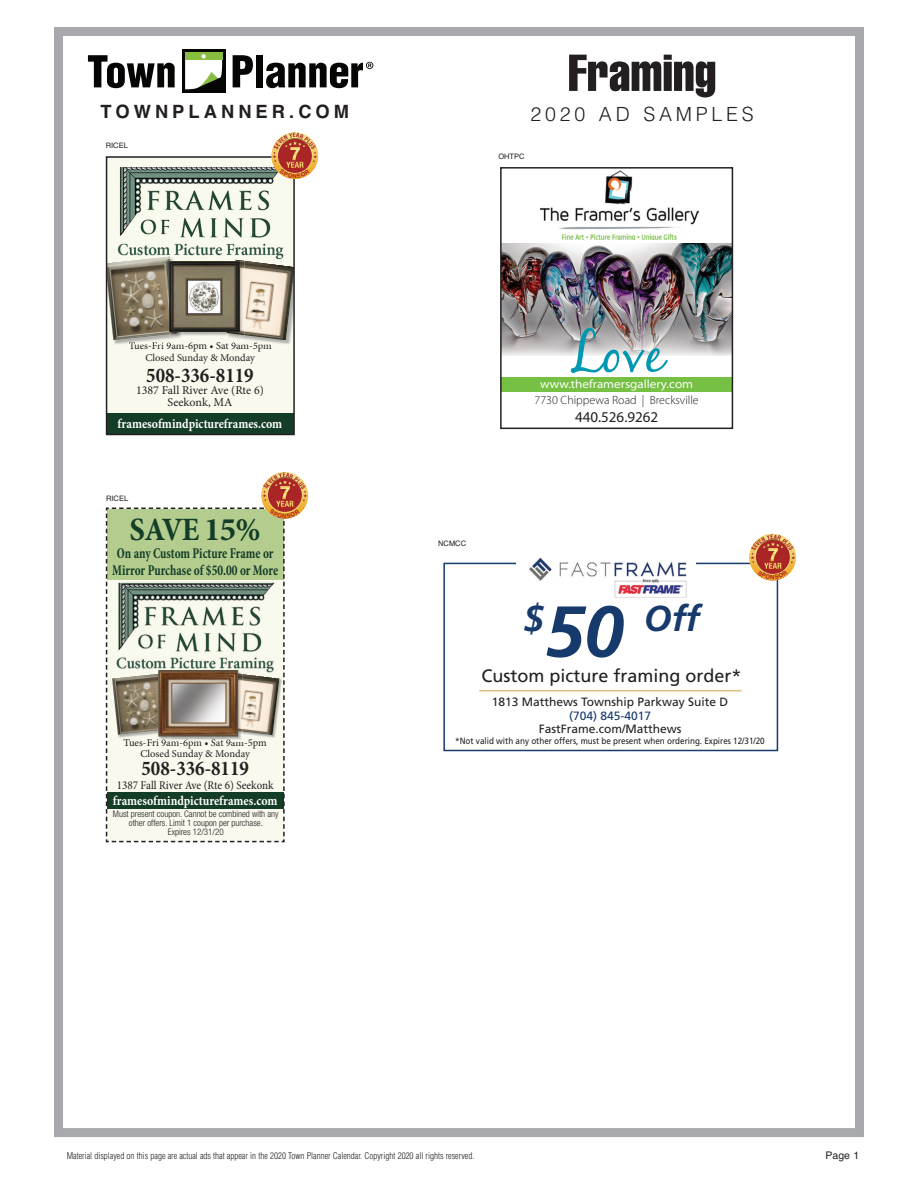
<style>
.page{position:relative;width:918px;height:1188px;background:#fff}
.page>*{position:absolute;margin:0;border:0;box-sizing:border-box;transform-origin:0 0}
.t1{font:57px "Black Jack";color:#0098b1}
.t2{font:extra-condensed 51px "Helvetica";color:#231f20}
.t3{font:italic 700 36px "Frutiger";color:#163a6c}
.t4{font:700 condensed 33px "Minion Pro";color:#143d28}
.t5{font:700 21px "Minion Pro";color:#231f20;scale:.9 1}
.t6{font:300 19.5px "Helvetica";letter-spacing:.195em;color:#231f20}
.t7{font:700 18.3px "Helvetica";letter-spacing:.22em;color:#231f20}
.t8{font:18px "Frutiger";color:#231f20}
.t9{font:700 condensed 15px/16.5px "Minion Pro";letter-spacing:-.005em;color:#143d28;text-align:center;scale:.82 1}
.t10{font:15px "Myriad Pro";color:#231f20}
.t11{font:700 13.5px "Minion Pro";color:#fff;scale:.88 1}
.t12{font:12px "Frutiger";color:#231f20}
.t13{font:12px/12px "Minion Pro";color:#231f20;text-align:center}
.t14{font:condensed 12px "Minion Pro";color:#231f20}
.t15{font:300 12px "Myriad Pro";color:#231f20}
.t16{font:semi-expanded 12px "Myriad Pro";color:#fff}
.t17{font:12px "Frutiger";color:#163a6c}
.t18{font:10.5px/12px "Minion Pro";color:#231f20;text-align:center}
.t19{font:10.5px "Helvetica";color:#231f20}
.t20{font:300 condensed 9px "Helvetica";color:#231f20}
.t21{font:300 condensed 9px/9px "Helvetica Neue LT Std";color:#231f20;text-align:center}
.t22{font:9px "Frutiger";color:#231f20;scale:.9 1}
.t23{font:7.5px "Helvetica";color:#231f20}
.s1{font-stretch:normal}
.s2{font-size:72px}
</style>
<div class="page">
<div style="left:54px;top:27px;width:810px;height:1110px;border:9px solid #a8a9ad"></div>
<div style="left:443px;top:563px;width:335px;height:188px;border:2px solid #163a6c"></div>
<img style="left:516px;top:557px;width:179px;height:41px">
<hr style="left:479px;top:690px;width:263px;height:1px;background:#debf77">
<img style="left:749px;top:534px;width:47px;height:47px;border-radius:50%">
<div style="left:107px;top:158px;width:186px;height:276px;background:#f9f9ee"></div>
<div style="left:107px;top:413px;width:186px;height:21px;background:#143d28"></div>
<img style="left:117px;top:167px;width:167px;height:95px">
<img style="left:114px;top:336px;width:67px;height:8px">
<img style="left:170px;top:257px;width:13px;height:5px">
<img style="left:129px;top:342px;width:54px;height:3px">
<img style="left:109px;top:256px;width:61px;height:84px">
<img style="left:228px;top:336px;width:63px;height:8px">
<img style="left:227px;top:342px;width:44px;height:3px">
<img style="left:235px;top:259px;width:57px;height:81px">
<img style="left:169px;top:262px;width:75px;height:74px">
<img style="left:169px;top:262px;width:9px;height:72px">
<img style="left:227px;top:333px;width:17px;height:3px">
<svg style="left:227px;top:260px;width:8px;height:2px"></svg>
<img style="left:170px;top:262px;width:70px;height:70px">
<div style="left:106px;top:156px;width:189px;height:279px;border:2px solid #231f20"></div>
<svg style="left:88px;top:55px;width:87px;height:33px"></svg>
<svg style="left:233px;top:55px;width:20px;height:32px"></svg>
<div style="left:256px;top:55px;width:7px;height:32px;background:#050504"></div>
<svg style="left:266px;top:62px;width:107px;height:26px"></svg>
<div style="left:182px;top:49px;width:43px;height:43px;background:#050504"></div>
<div style="left:185px;top:52px;width:37px;height:8px;background:#87bd41"></div>
<svg style="left:185px;top:54px;width:37px;height:35px"></svg>
<img style="left:271px;top:132px;width:47px;height:47px;border-radius:50%">
<img style="left:261px;top:472px;width:47px;height:47px;border-radius:50%">
<img style="left:541px;top:171px;width:157px;height:69px">
<div style="left:502px;top:377px;width:230px;height:15px;background:#76c043"></div>
<img style="left:503px;top:244px;width:227px;height:112px">
<div style="left:500px;top:167px;width:233px;height:262px;border:2px solid #231f20"></div>
<svg style="left:751px;top:534px;width:43px;height:17px"></svg>
<svg style="left:758px;top:570px;width:29px;height:9px"></svg>
<svg style="left:273px;top:133px;width:43px;height:16px"></svg>
<svg style="left:280px;top:169px;width:30px;height:9px"></svg>
<svg style="left:263px;top:473px;width:43px;height:16px"></svg>
<svg style="left:105px;top:507px;width:195px;height:336px;background:#c2c7b2"></svg>
<h3 class="t7" style="left:100px;top:101px;width:250px">TOWNPLANNER.COM</h3>
<p class="t23" style="left:106px;top:141px;width:24px">RICEL</p>
<p class="t18" style="left:129px;top:341px;width:145px">Tues-Fri 9am-6pm • Sat 9am-5pm<br>Closed Sunday &amp; Monday</p>
<h3 class="t5" style="left:146px;top:368px;width:121px">508-336-8119</h3>
<h3 class="t13" style="left:136px;top:385px;width:129px">1387 Fall River Ave (Rte 6)<br>Seekonk, MA</h3>
<h3 class="t11" style="left:118px;top:419px;width:189px">framesofmindpictureframes.com</h3>
<p class="t23" style="left:106px;top:494px;width:24px">RICEL</p>
<h3 class="t4" style="left:130px;top:517px;width:133px">SAVE <span class="s1">15%</span></h3>
<h3 class="t9" style="left:112px;top:546px;width:204px">On any Custom Picture Frame or<br>Mirror Purchase of $50.00 or More</h3>
<p class="t18" style="left:124px;top:739px;width:145px;line-height:10.5px">Tues-Fri 9am-6pm • Sat 9am-5pm<br>Closed Sunday &amp; Monday</p>
<h3 class="t5" style="left:142px;top:761px;width:121px">508-336-8119</h3>
<h3 class="t14" style="left:117px;top:781px;width:158px">1387 Fall River Ave (Rte 6) Seekonk</h3>
<h3 class="t11" style="left:113px;top:796px;width:189px">framesofmindpictureframes.com</h3>
<p class="t21" style="left:113px;top:810px;width:167px">Must present coupon. Cannot be combined with any other offers. Limit 1 coupon per purchase.<br>Expires 12/31/20</p>
<h2 class="t2" style="left:568px;top:55px;width:150px">Framing</h2>
<h3 class="t6" style="left:531px;top:98px;width:225px">2020 AD SAMPLES</h3>
<p class="t23" style="left:498px;top:152px;width:28px">OHTPC</p>
<p class="t23" style="left:438px;top:540px;width:29px">NCMCC</p>
<h1 class="t1" style="left:569px;top:318px;width:96px">Love</h1>
<h3 class="t16" style="left:540px;top:379px;width:155px">www.theframersgallery.com</h3>
<h3 class="t15" style="left:535px;top:396px;width:166px">7730 Chippewa Road | Brecksville</h3>
<h3 class="t10" style="left:575px;top:411px;width:85px">440.526.9262</h3>
<h3 class="t3" style="left:524px;top:604px;width:177px">$<span class="s2">50</span> Off</h3>
<h3 class="t8" style="left:482px;top:669px;width:262px">Custom picture framing order*</h3>
<h3 class="t12" style="left:492px;top:697px;width:238px">1813 Matthews Township Parkway Suite D</h3>
<h3 class="t17" style="left:569px;top:711px;width:84px">(704) 845-4017</h3>
<h3 class="t12" style="left:539px;top:724px;width:144px">FastFrame.com/Matthews</h3>
<p class="t22" style="left:455px;top:738px;width:345px">*Not valid with any other offers, must be present when ordering. Expires 12/31/20</p>
<p class="t20" style="left:67px;top:1151px;width:409px">Material displayed on this page are actual ads that appear in the 2020 Town Planner Calendar. Copyright 2020 all rights reserved.</p>
<p class="t19" style="left:826px;top:1149px;width:35px">Page 1</p>
</div>
